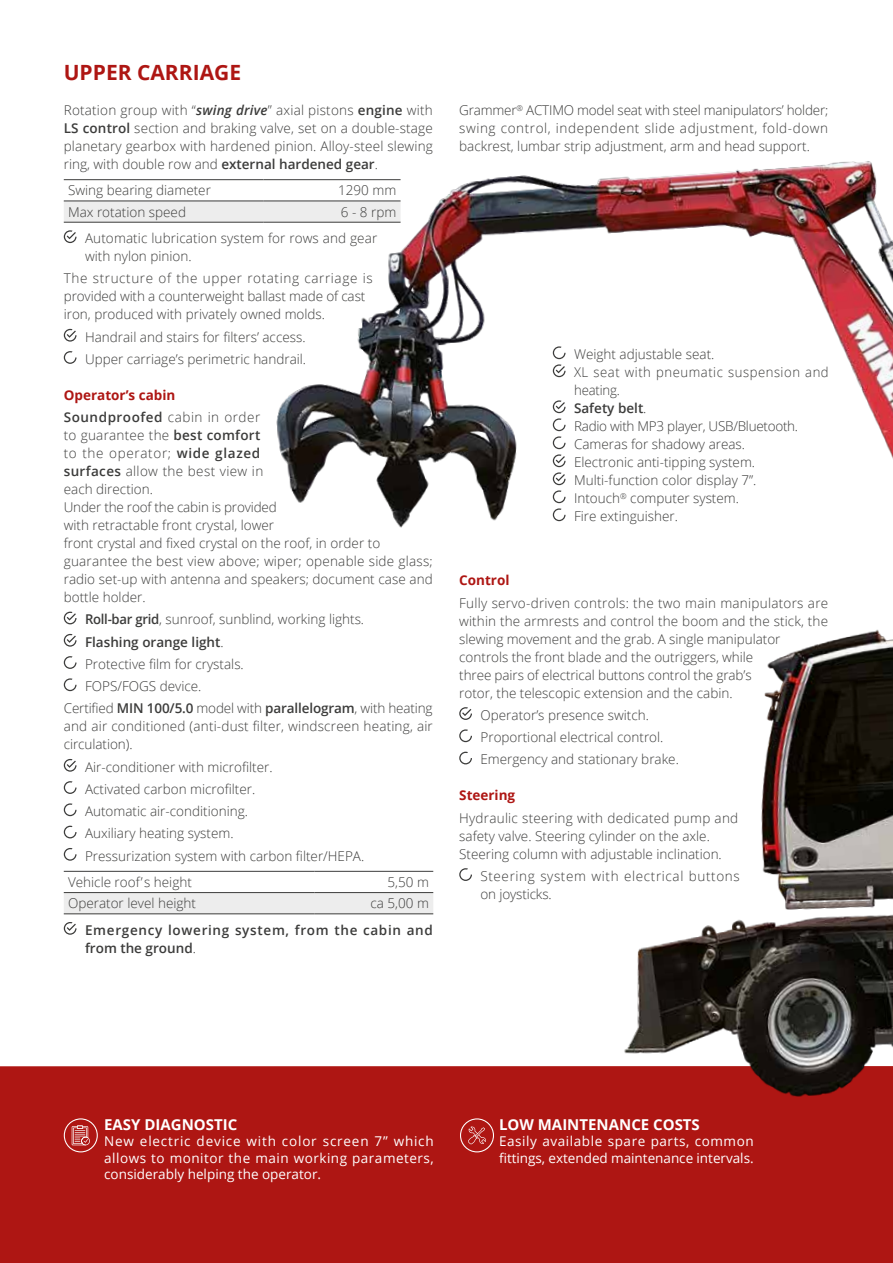
<style>
.page{position:relative;width:893px;height:1263px;background:#fff}
.page>*{position:absolute;margin:0;border:0;box-sizing:border-box;transform-origin:0 0}
.t1{font:700 21px "Open Sans";color:#ae1613}
.t2{font:700 15px "Open Sans";color:#fff}
.t3{font:300 13.5px/18px "Open Sans";color:#3c3c3b}
.t4{font:13.5px/16.5px "Open Sans";color:#fff}
.t5{font:300 13.5px/22.2px "Open Sans";letter-spacing:.045em;color:#3c3c3b}
.t6{font:700 13.5px/22.2px "Open Sans";color:#ae1613}
.t7{font:600 13.5px/18px "Open Sans";letter-spacing:.05em;color:#3c3c3b}
.t8{font:600 13.5px "Open Sans";color:#3c3c3b}
.s1{font-weight:600;font-style:italic}
.s2{font-weight:600}
.s3{font-weight:600;color:#3c3c3b}
.s4{font-weight:300;color:#3c3c3b}
.s5{font-weight:300}
</style>
<div class="page">
<div style="left:0;top:1066px;width:893px;height:197px;background:#ae1613"></div>
<svg style="left:72px;top:1125px;width:18px;height:20px"></svg>
<div style="left:64px;top:1118px;width:34px;height:34px;border:1px solid #fff;border-radius:50%"></div>
<div style="left:64px;top:202px;width:123px;height:20px;background:#ededed"></div>
<hr style="left:64px;top:179px;width:200px;height:1px;background:#3c3c3b">
<hr style="left:64px;top:201px;width:200px;height:1px;background:#3c3c3b">
<hr style="left:64px;top:222px;width:200px;height:1px;background:#3c3c3b">
<svg style="left:64px;top:230px;width:13px;height:13px"></svg>
<svg style="left:64px;top:329px;width:13px;height:13px"></svg>
<svg style="left:64px;top:351px;width:13px;height:13px"></svg>
<svg style="left:64px;top:612px;width:13px;height:12px"></svg>
<svg style="left:64px;top:634px;width:13px;height:13px"></svg>
<svg style="left:64px;top:656px;width:13px;height:13px"></svg>
<svg style="left:64px;top:678px;width:13px;height:13px"></svg>
<svg style="left:64px;top:759px;width:13px;height:13px"></svg>
<svg style="left:64px;top:781px;width:13px;height:13px"></svg>
<svg style="left:64px;top:803px;width:13px;height:13px"></svg>
<svg style="left:64px;top:826px;width:13px;height:12px"></svg>
<svg style="left:64px;top:848px;width:13px;height:13px"></svg>
<div style="left:64px;top:893px;width:123px;height:20px;background:#ededed"></div>
<hr style="left:64px;top:871px;width:251px;height:1px;background:#3c3c3b">
<hr style="left:64px;top:892px;width:251px;height:1px;background:#3c3c3b">
<hr style="left:64px;top:913px;width:251px;height:1px;background:#3c3c3b">
<svg style="left:64px;top:922px;width:13px;height:13px"></svg>
<img style="left:187px;top:161px;width:706px;height:992px">
<svg style="left:553px;top:346px;width:13px;height:31px"></svg>
<svg style="left:553px;top:400px;width:13px;height:121px"></svg>
<svg style="left:459px;top:707px;width:13px;height:13px"></svg>
<svg style="left:459px;top:729px;width:13px;height:13px"></svg>
<svg style="left:459px;top:752px;width:13px;height:12px"></svg>
<svg style="left:459px;top:868px;width:13px;height:13px"></svg>
<h1 class="t1" style="left:64px;top:57px;width:179px">UPPER CARRIAGE</h1>
<p class="t3" style="left:64px;top:101px;width:371px;text-align:justify">Rotation group with “<span class="s1">swing drive</span>” axial pistons <span class="s2">engine</span> with <span class="s2">LS control</span> section and braking valve, set on a double-stage planetary gearbox with hardened pinion. Alloy-steel slewing ring, with double row and <span class="s2">external hardened gear</span>.</p>
<p class="t3" style="left:68px;top:181px;width:144px">Swing bearing diameter</p>
<p class="t3" style="left:338px;top:181px;width:60px">1290 mm</p>
<p class="t3" style="left:68px;top:202px;width:120px">Max rotation speed</p>
<p class="t3" style="left:85px;top:198px;width:313px;line-height:26.4px;text-indent:256px">6 - 8 rpm<br>Automatic lubrication system for rows and gear</p>
<p class="t5" style="left:64px;top:245px;width:310px;text-indent:21px">with nylon pinion.<br>The structure of the upper rotating carriage is</p>
<p class="t3" style="left:64px;top:287px;width:303px">provided with a counterweight ballast made of cast iron, produced with privately owned molds.</p>
<p class="t3" style="left:85px;top:325px;width:223px;line-height:22.2px">Handrail and stairs for filters’ access.<br>Upper carriage’s perimetric handrail.</p>
<p class="t6" style="left:64px;top:383px;width:198px">Operator’s cabin<br><span class="s3">Soundproofed</span> <span class="s4">cabin in order</span></p>
<p class="t3" style="left:64px;top:426px;width:370px">to guarantee the <span class="s2">best comfort<br></span>to the operator; <span class="s2">wide glazed<br>surfaces</span> allow the best view in<br>each direction.<br>Under the roof the cabin is provided<br>with retractable front crystal, lower<br>front crystal and fixed crystal on the roof, in order to guarantee the best view above; wiper; openable side glass; radio set-up with antenna and speakers; document case and bottle holder.</p>
<p class="t3" style="left:85px;top:610px;width:281px"><span class="s2">Roll-bar grid</span>, sunroof, sunblind, working lights.</p>
<p class="t8" style="left:85px;top:632px;width:140px">Flashing orange light<span class="s5">.</span></p>
<p class="t3" style="left:85px;top:655px;width:160px">Protective film for crystals.</p>
<p class="t3" style="left:85px;top:677px;width:118px">FOPS/FOGS device.</p>
<p class="t3" style="left:64px;top:699px;width:370px">Certified <span class="s2">MIN 100/5.0</span> model with <span class="s2">parallelogram</span>, with heating</p>
<p class="t3" style="left:64px;top:717px;width:371px">and air conditioned (anti-dust filter, windscreen heating, air circulation).</p>
<p class="t3" style="left:85px;top:755px;width:281px;line-height:22.2px">Air-conditioner with microfilter.<br>Activated carbon microfilter.<br>Automatic air-conditioning.<br>Auxiliary heating system.<br>Pressurization system with carbon filter/HEPA.</p>
<p class="t3" style="left:68px;top:873px;width:125px">Vehicle roof’s height</p>
<p class="t3" style="left:388px;top:873px;width:43px">5,50 m</p>
<p class="t3" style="left:68px;top:894px;width:129px">Operator level height</p>
<p class="t3" style="left:370px;top:894px;width:60px">ca 5,00 m</p>
<p class="t7" style="left:85px;top:920px;width:349px">Emergency lowering system, from the cabin and from the ground<span class="s5">.</span></p>
<p class="t3" style="left:459px;top:101px;width:371px;text-align:justify">Grammer<sup>®</sup> ACTIMO model seat with steel manipulators’ holder; swing control, independent slide adjustment, fold-down backrest, lumbar strip adjustment, arm and head support.</p>
<p class="t3" style="left:574px;top:345px;width:256px">Weight adjustable seat.<br>XL seat with pneumatic suspension and heating.<br><span class="s2">Safety belt</span>.<br>Radio with MP3 player, USB/Bluetooth.<br>Cameras for shadowy areas.<br>Electronic anti-tipping system.<br>Multi-function color display 7”.<br>Intouch<sup>®</sup> computer system.<br>Fire extinguisher.</p>
<p class="t6" style="left:459px;top:569px;width:52px">Control</p>
<p class="t3" style="left:459px;top:593px;width:371px">Fully servo-driven controls: the two main manipulators are within the armrests and control the boom and the stick, the slewing movement and the grab. A single manipulator controls the front blade and the outriggers, while<br>three pairs of electrical buttons control the grab’s<br>rotor, the telescopic extension and the cabin.</p>
<p class="t3" style="left:480px;top:703px;width:200px;line-height:22.2px">Operator’s presence switch.<br>Proportional electrical control.<br>Emergency and stationary brake.</p>
<p class="t6" style="left:459px;top:784px;width:57px">Steering</p>
<p class="t3" style="left:459px;top:808px;width:280px">Hydraulic steering with dedicated pump and safety valve. Steering cylinder on the axle.<br>Steering column with adjustable inclination.</p>
<p class="t5" style="left:480px;top:867px;width:261px;line-height:18px">Steering system with electrical buttons on joysticks.</p>
<p class="t2" style="left:104px;top:1114px;width:135px">EASY DIAGNOSTIC</p>
<p class="t4" style="left:104px;top:1133px;width:331px;text-align:justify">New electric device with color screen 7” which allows to monitor the main working parameters, considerably helping the operator.</p>
<p class="t2" style="left:499px;top:1114px;width:202px">LOW MAINTENANCE COSTS</p>
<p class="t4" style="left:499px;top:1133px;width:256px">Easily available spare parts, common fittings, extended maintenance intervals.</p>
</div>
